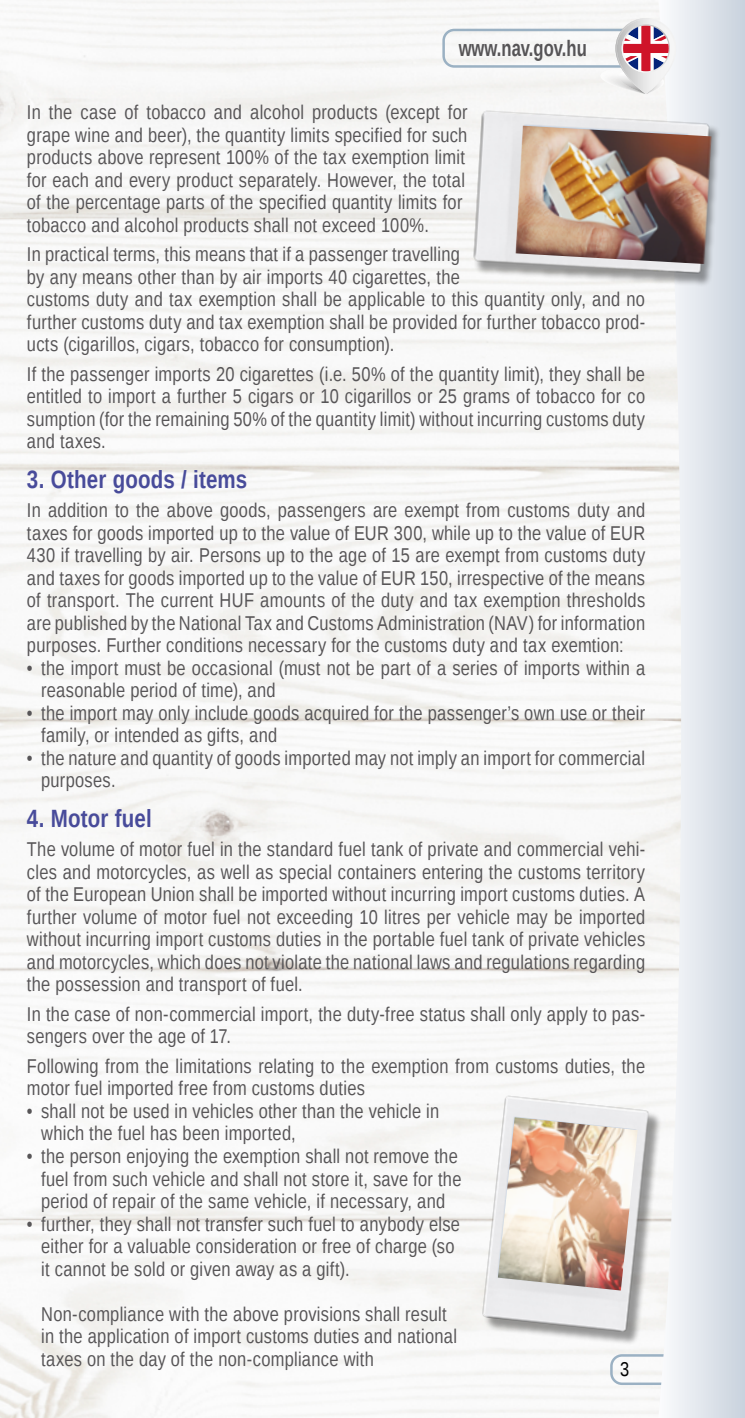
<style>
.page{position:relative;width:745px;height:1418px;background:#fff}
.page>*{position:absolute;margin:0;border:0;box-sizing:border-box;transform-origin:0 0}
.t1{font:700 25px "Liberation Sans Narrow";letter-spacing:.005em;color:#484b9a}
.t2{font:700 22.5px "Liberation Sans Narrow";color:#565456;scale:.9 1}
.t3{font:20px/22.5px "Liberation Sans Narrow";letter-spacing:.015em;color:#575557}
.t4{font:20px "Liberation Sans Narrow";color:#000}
</style>
<div class="page">
<div style="left:609px;top:1354px;width:135px;height:30px;border:2px solid #9bb1c3;border-radius:11px"></div>
<svg style="left:652px;top:0;width:92px;height:1417px"></svg>
<img style="left:616px;top:19px;width:58px;height:5px">
<svg style="left:442px;top:24px;width:302px;height:70px"></svg>
<div style="left:483px;top:1097px;width:178px;height:248px;background:#000;opacity:.39"></div>
<img style="left:475px;top:1089px;width:182px;height:244px">
<div style="left:473px;top:112px;width:248px;height:175px;background:#000;opacity:.39"></div>
<img style="left:465px;top:105px;width:249px;height:175px">
<img style="left:515px;top:126px;width:225px;height:140px">
<img style="left:497px;top:1117px;width:140px;height:173px">
<p class="t2" style="left:458px;top:33px;width:144px">www.nav.gov.hu</p>
<p class="t3" style="left:27px;top:102px;width:442px">In the case of tobacco and alcohol products (except for grape wine and beer), the quantity limits specified for such products above represent 100% of the tax exemption limit for each and every product separately. However, the total of the percentage parts of the specified quantity limits for tobacco and alcohol products shall not exceed 100%.</p>
<p class="t3" style="left:27px;top:244px;width:619px">In practical terms, this means that if a passenger travelling<br>by any means other than by air imports 40 cigarettes, the<br>customs duty and tax exemption shall be applicable to this quantity only, and no further customs duty and tax exemption shall be provided for further tobacco prod&shy;ucts (cigarillos, cigars, tobacco for consumption).</p>
<p class="t3" style="left:27px;top:363px;width:619px;text-align:justify">If the passenger imports 20 cigarettes (i.e. 50% of the quantity limit), they shall be entitled to import a further 5 cigars or 10 cigarillos or 25 grams of tobacco for co sumption (for the remaining 50% of the quantity limit) without incurring customs duty and taxes.</p>
<p class="t1" style="left:27px;top:462px;width:222px">3. Other goods / items</p>
<p class="t3" style="left:27px;top:500px;width:619px;text-align:justify">In addition to the above goods, passengers are exempt from customs duty and taxes for goods imported up to the value of EUR 300, while up to the value of EUR 430 if travelling by air. Persons up to the age of 15 are exempt from customs duty and taxes for goods imported up to the value of EUR 150, irrespective of the means of transport. The current HUF amounts of the duty and tax exemption thresholds are published by the National Tax and Customs Administration (NAV) for information purposes. Further conditions necessary for the customs duty and tax exemtion:</p>
<p class="t3" style="left:41px;top:657px;width:605px;text-indent:-14px">• the import must be occasional (must not be part of a series of imports within a reasonable period of time), and</p>
<p class="t3" style="left:41px;top:702px;width:605px;text-indent:-14px">• the import may only include goods acquired for the passenger’s own use or their family, or intended as gifts, and</p>
<p class="t3" style="left:41px;top:747px;width:605px;text-indent:-14px">• the nature and quantity of goods imported may not imply an import for commercial purposes.</p>
<p class="t1" style="left:27px;top:800px;width:126px">4. Motor fuel</p>
<p class="t3" style="left:27px;top:838px;width:619px;text-align:justify">The volume of motor fuel in the standard fuel tank of private and commercial vehi&shy;cles and motorcycles, as well as special containers entering the customs territory of the European Union shall be imported without incurring import customs duties. A further volume of motor fuel not exceeding 10 litres per vehicle may be imported without incurring import customs duties in the portable fuel tank of private vehicles and motorcycles, which does not violate the national laws and regulations regarding the possession and transport of fuel.</p>
<p class="t3" style="left:27px;top:1003px;width:619px">In the case of non-commercial import, the duty-free status shall only apply to pas&shy;sengers over the age of 17.</p>
<p class="t3" style="left:27px;top:1055px;width:619px">Following from the limitations relating to the exemption from customs duties, the motor fuel imported free from customs duties</p>
<p class="t3" style="left:41px;top:1100px;width:399px;text-indent:-14px">• shall not be used in vehicles other than the vehicle in which the fuel has been imported,</p>
<p class="t3" style="left:41px;top:1145px;width:421px;text-indent:-14px">• the person enjoying the exemption shall not remove the fuel from such vehicle and shall not store it, save for the period of repair of the same vehicle, if necessary, and</p>
<p class="t3" style="left:41px;top:1213px;width:420px;text-indent:-14px">• further, they shall not transfer such fuel to anybody else either for a valuable consideration or free of charge (so it cannot be sold or given away as a gift).</p>
<p class="t3" style="left:41px;top:1303px;width:417px">Non-compliance with the above provisions shall result in the application of import customs duties and national taxes on the day of the non-compliance with</p>
<p class="t4" style="left:619px;top:1357px;width:11px">3</p>
</div>
